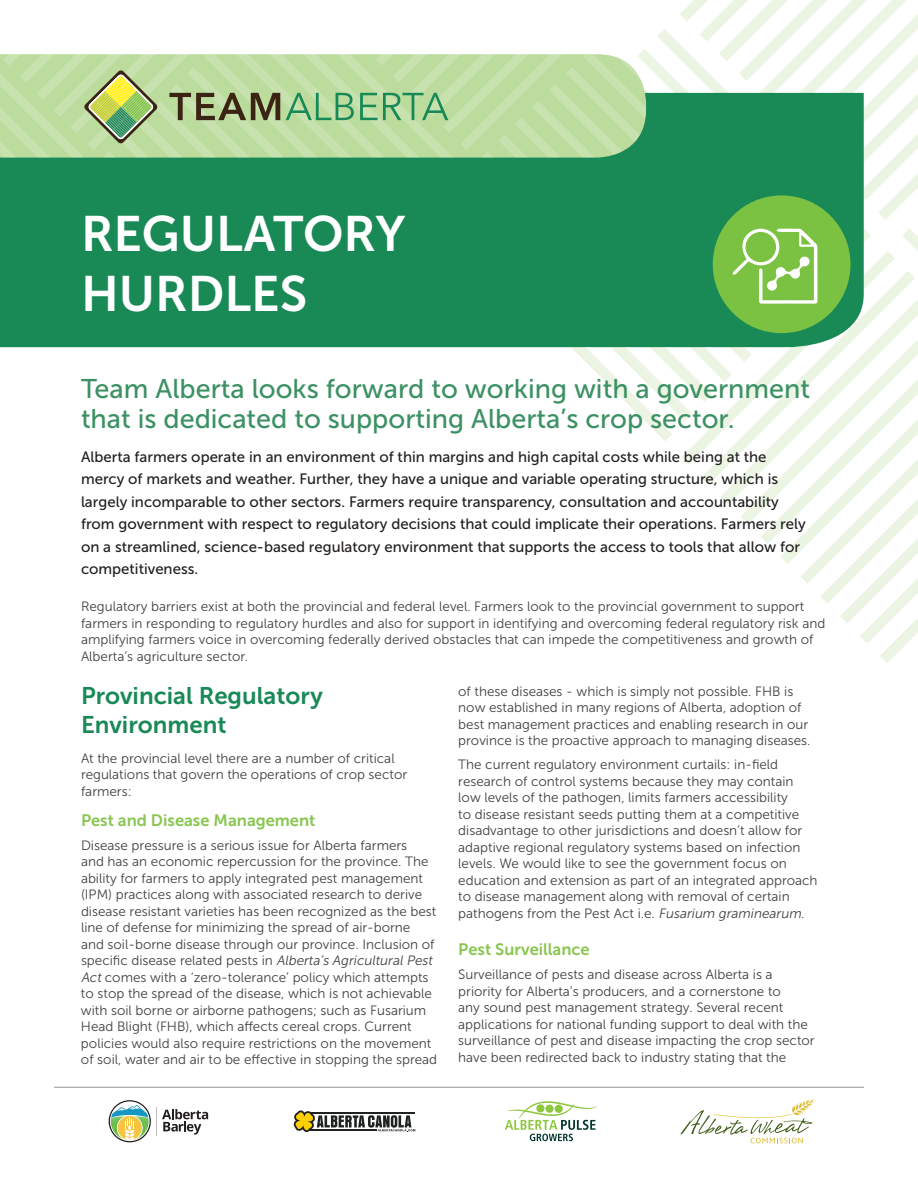
<style>
.page{position:relative;width:918px;height:1188px;background:#fff}
.page>*{position:absolute;margin:0;border:0;box-sizing:border-box;transform-origin:0 0}
.t1{font:49.65px/59.6px "Museo Sans 700";color:#fff}
.t2{font:27px/30px "Museo Sans 500";color:#3c9163}
.t3{font:24px/28.8px "Museo Sans 700";color:#198956}
.t4{font:16.5px "Museo Sans 700";color:#89c651}
.t5{font:15px/22.5px "Museo Sans 500";color:#231f20}
.t6{font:13.5px/16.5px "Museo Sans 300";color:#414142}
.s1{font-style:italic}
</style>
<div class="page">
<svg style="left:640px;top:38px;width:29px;height:39px"></svg>
<svg style="left:467px;top:347px;width:202px;height:85px"></svg>
<svg style="left:487px;top:347px;width:182px;height:66px"></svg>
<div style="left:0;top:93px;width:669px;height:254px;background:#198956"></div>
<svg style="left:669px;top:0;width:249px;height:663px"></svg>
<svg style="left:0;top:54px;width:646px;height:104px;background:#b7d69b"></svg>
<svg style="left:294px;top:1110px;width:121px;height:22px"></svg>
<svg style="left:108px;top:1100px;width:43px;height:43px"></svg>
<svg style="left:162px;top:1109px;width:46px;height:26px"></svg>
<svg style="left:505px;top:1101px;width:92px;height:40px"></svg>
<svg style="left:680px;top:1099px;width:135px;height:44px"></svg>
<hr style="left:54px;top:1087px;width:810px;height:1px;background:#949698">
<h1 class="t1" style="left:81px;top:204px;width:326px">REGULATORY<br>HURDLES</h1>
<h2 class="t2" style="left:81px;top:374px;width:731px">Team Alberta looks forward to working with a government that is dedicated to supporting Alberta’s crop sector.</h2>
<p class="t5" style="left:81px;top:446px;width:726px">Alberta farmers operate in an environment of thin margins and high capital costs while being at the mercy of markets and weather. Further, they have a unique and variable operating structure, which is largely incomparable to other sectors. Farmers require transparency, consultation and accountability from government with respect to regulatory decisions that could implicate their operations. Farmers rely on a streamlined, science-based regulatory environment that supports the access to tools that allow for competitiveness.</p>
<p class="t6" style="left:81px;top:598px;width:746px">Regulatory barriers exist at both the provincial and federal level. Farmers look to the provincial government to support farmers in responding to regulatory hurdles and also for support in identifying and overcoming federal regulatory risk and amplifying farmers voice in overcoming federally derived obstacles that can impede the competitiveness and growth of Alberta’s agriculture sector.</p>
<h3 class="t3" style="left:81px;top:681px;width:243px">Provincial Regulatory<br>Environment</h3>
<p class="t6" style="left:81px;top:750px;width:328px">At the provincial level there are a number of critical regulations that govern the operations of crop sector farmers:</p>
<p class="t4" style="left:81px;top:811px;width:236px">Pest and Disease Management</p>
<p class="t6" style="left:81px;top:837px;width:358px">Disease pressure is a serious issue for Alberta farmers<br>and has an economic repercussion for the province. The ability for farmers to apply integrated pest management (IPM) practices along with associated research to derive disease resistant varieties has been recognized as the best line of defense for minimizing the spread of air-borne<br>and soil-borne disease through our province. Inclusion of specific disease related pests in <span class="s1">Alberta’s Agricultural Pest Act</span> comes with a ‘zero-tolerance’ policy which attempts to stop the spread of the disease, which is not achievable with soil borne or airborne pathogens; such as Fusarium Head Blight (FHB), which affects cereal crops. Current policies would also require restrictions on the movement of soil, water and air to be effective in stopping the spread</p>
<p class="t6" style="left:458px;top:683px;width:354px">of these diseases - which is simply not possible. FHB is now established in many regions of Alberta, adoption of best management practices and enabling research in our province is the proactive approach to managing diseases.</p>
<p class="t6" style="left:458px;top:757px;width:361px">The current regulatory environment curtails: in-field research of control systems because they may contain low levels of the pathogen, limits farmers accessibility<br>to disease resistant seeds putting them at a competitive disadvantage to other jurisdictions and doesn’t allow for adaptive regional regulatory systems based on infection levels. We would like to see the government focus on education and extension as part of an integrated approach to disease management along with removal of certain pathogens from the Pest Act i.e. <span class="s1">Fusarium graminearum</span>.</p>
<p class="t4" style="left:458px;top:941px;width:133px">Pest Surveillance</p>
<p class="t6" style="left:458px;top:967px;width:358px">Surveillance of pests and disease across Alberta is a priority for Alberta’s producers, and a cornerstone to<br>any sound pest management strategy. Several recent applications for national funding support to deal with the surveillance of pest and disease impacting the crop sector have been redirected back to industry stating that the</p>
</div>
